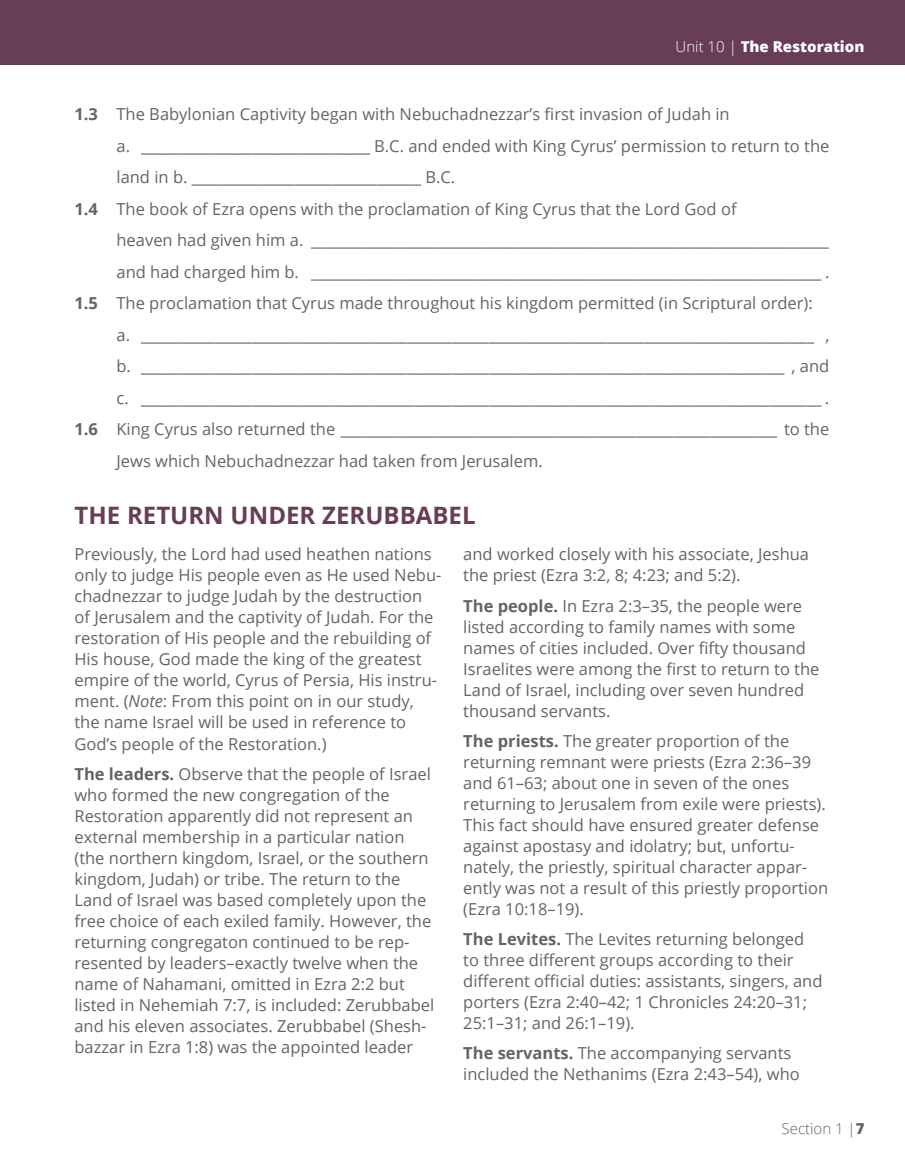
<style>
.page{position:relative;width:905px;height:1175px;background:#fff}
.page>*{position:absolute;margin:0;border:0;box-sizing:border-box;transform-origin:0 0}
.t1{font:700 24px "Open Sans";color:#683d56}
.t2{font:16.5px/21px "Open Sans";color:#636466}
.t3{font:800 15px "Open Sans";color:#fff}
.t4{font:300 15px "Open Sans";color:#636466}
.s1{font-weight:300}
.s2{font-weight:700}
.s3{font-style:italic}
.s4{font-weight:800}
</style>
<div class="page">
<div style="left:0;top:0;width:904px;height:65px;background:#683d56"></div>
<p class="t3" style="left:675px;top:35px;width:190px"><span class="s1">Unit 10 |</span> The Restoration</p>
<p class="t2" style="left:74px;top:103px;width:656px"><span class="s2">1.3</span> The Babylonian Captivity began with Nebuchadnezzar’s first invasion of Judah in</p>
<p class="t2" style="left:116px;top:135px;width:714px">a. _______________________________ B.C. and ended with King Cyrus’ permission to return to the</p>
<p class="t2" style="left:116px;top:166px;width:340px">land in b. _______________________________ B.C.</p>
<p class="t2" style="left:74px;top:198px;width:663px"><span class="s2">1.4</span> The book of Ezra opens with the proclamation of King Cyrus that the Lord God of</p>
<p class="t2" style="left:116px;top:229px;width:714px">heaven had given him a. ______________________________________________________________________</p>
<p class="t2" style="left:116px;top:261px;width:714px">and had charged him b. _____________________________________________________________________ .</p>
<p class="t2" style="left:74px;top:292px;width:739px"><span class="s2">1.5</span> The proclamation that Cyrus made throughout his kingdom permitted (in Scriptural order):</p>
<p class="t2" style="left:116px;top:324px;width:714px">a. ___________________________________________________________________________________________ ,</p>
<p class="t2" style="left:116px;top:355px;width:714px">b. _______________________________________________________________________________________ , and</p>
<p class="t2" style="left:116px;top:387px;width:714px">c. ____________________________________________________________________________________________ .</p>
<p class="t2" style="left:74px;top:418px;width:756px"><span class="s2">1.6</span> King Cyrus also returned the ___________________________________________________________ to the</p>
<p class="t2" style="left:116px;top:450px;width:428px">Jews which Nebuchadnezzar had taken from Jerusalem.</p>
<h1 class="t1" style="left:74px;top:498px;width:402px">THE RETURN UNDER ZERUBBABEL</h1>
<p class="t2" style="left:74px;top:543px;width:368px">Previously, the Lord had used heathen nations only to judge His people even as He used Nebu&shy;chadnezzar to judge Judah by the destruction of Jerusalem and the captivity of Judah. For the restoration of His people and the rebuilding of His house, God made the king of the greatest empire of the world, Cyrus of Persia, His instru&shy;ment. (<span class="s3">Note</span>: From this point on in our study, the name Israel will be used in reference to God’s people of the Restoration.)</p>
<p class="t2" style="left:74px;top:762px;width:361px"><span class="s2">The leaders.</span> Observe that the people of Israel who formed the new congregation of the Restoration apparently did not represent an external membership in a particular nation (the northern kingdom, Israel, or the southern kingdom, Judah) or tribe. The return to the Land of Israel was based completely upon the free choice of each exiled family. However, the returning congregaton continued to be rep&shy;resented by leaders–exactly twelve when the name of Nahamani, omitted in Ezra 2:2 but listed in Nehemiah 7:7, is included: Zerubbabel and his eleven associates. Zerubbabel (Shesh&shy;bazzar in Ezra 1:8) was the appointed leader</p>
<p class="t2" style="left:463px;top:543px;width:347px">and worked closely with his associate, Jeshua the priest (Ezra 3:2, 8; 4:23; and 5:2).</p>
<p class="t2" style="left:463px;top:594px;width:358px"><span class="s2">The people.</span> In Ezra 2:3–35, the people were listed according to family names with some names of cities included. Over fifty thousand Israelites were among the first to return to the Land of Israel, including over seven hundred thousand servants.</p>
<p class="t2" style="left:463px;top:729px;width:366px"><span class="s2">The priests.</span> The greater proportion of the returning remnant were priests (Ezra 2:36–39 and 61–63; about one in seven of the ones returning to Jerusalem from exile were priests).<br>This fact should have ensured greater defense against apostasy and idolatry; but, unfortu&shy;nately, the priestly, spiritual character appar&shy;ently was not a result of this priestly proportion (Ezra 10:18–19).</p>
<p class="t2" style="left:463px;top:927px;width:360px"><span class="s2">The Levites.</span> The Levites returning belonged to three different groups according to their different official duties: assistants, singers, and porters (Ezra 2:40–42; 1 Chronicles 24:20–31; 25:1–31; and 26:1–19).</p>
<p class="t2" style="left:463px;top:1041px;width:338px"><span class="s2">The servants.</span> The accompanying servants included the Nethanims (Ezra 2:43–54), who</p>
<p class="t4" style="left:781px;top:1118px;width:84px">Section 1 |<span class="s4">7</span></p>
</div>
